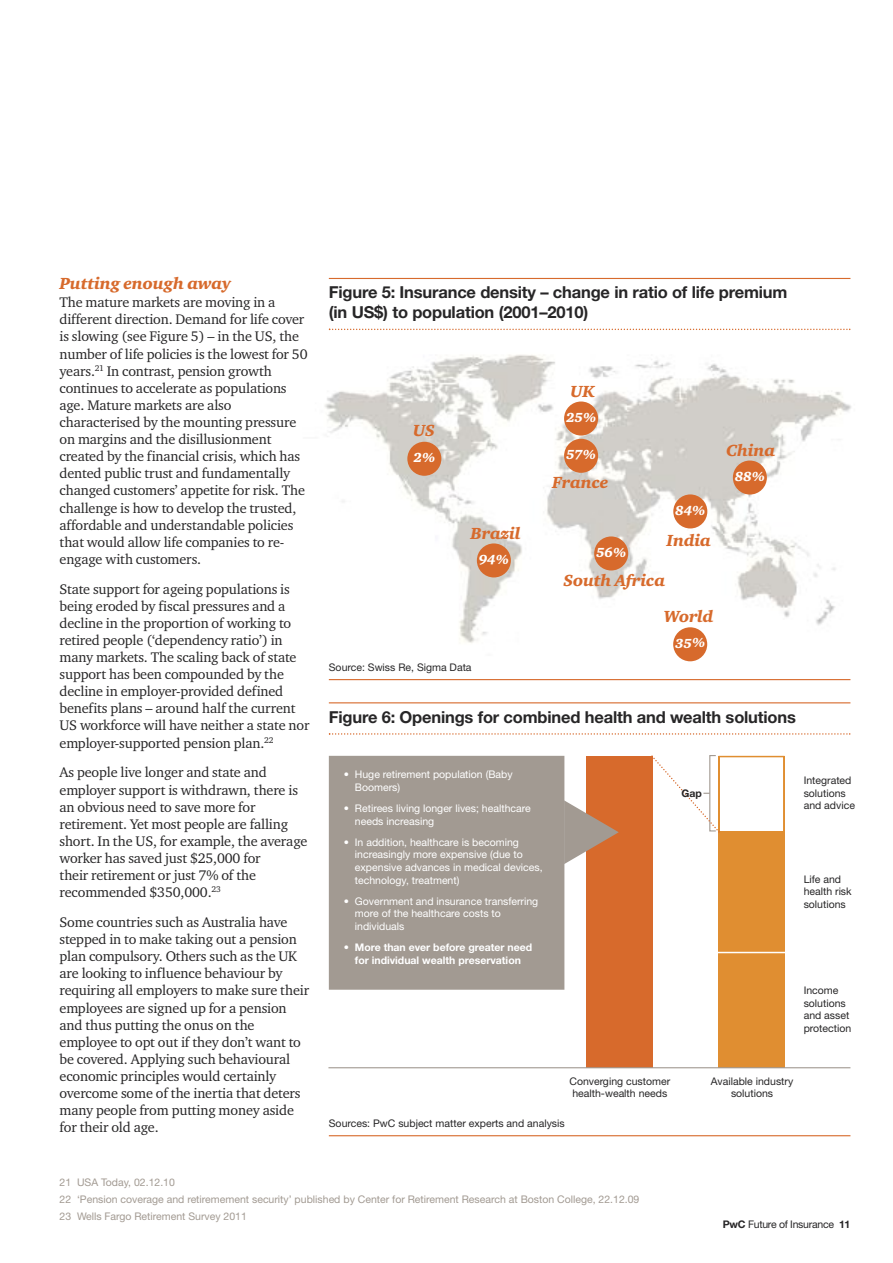
<style>
.page{position:relative;width:893px;height:1263px;background:#fff}
.page>*{position:absolute;margin:0;border:0;box-sizing:border-box;transform-origin:0 0}
.t1{font:700 16.5px/19.8px "Helvetica Neue";letter-spacing:-.01em;color:#272627}
.t2{font:16.5px "Charter ITC Blac Ital";letter-spacing:-.01em;color:#d76a2c}
.t3{font:14.25px/17.1px "Charter ITC";letter-spacing:-.01em;color:#272627}
.t4{font:13.5px "Charter ITC Blac Ital";letter-spacing:-.01em;color:#fff}
.t5{font:10.5px/12.6px "Helvetica Neue";color:#fff}
.t6{font:10.5px/12.6px "Helvetica Neue";color:#272627}
.t7{font:10.5px/16.8px "Helvetica Neue";color:#a29a92}
.t8{font:700 10.5px/12.6px "Helvetica Neue";color:#fff;text-align:center}
.t9{font:10.5px "Helvetica Neue";letter-spacing:-.025em;color:#272627}
.t10{font:700 10.5px "Helvetica Neue";color:#272627}
.s1{font-weight:400}
.s2{font-weight:700}
</style>
<div class="page">
<img style="left:324px;top:328px;width:527px;height:334px">
<hr style="left:329px;top:702px;width:521px;height:1px;background:#d76a2c">
<svg style="left:329px;top:733px;width:521px;height:2px"></svg>
<hr style="left:329px;top:1135px;width:521px;height:1px;background:#d76a2c">
<div style="left:329px;top:756px;width:235px;height:234px;background:#a29a92"></div>
<div style="left:586px;top:756px;width:66px;height:312px;background:#d76a2c"></div>
<div style="left:718px;top:756px;width:66px;height:312px;background:#e08e31"></div>
<div style="left:720px;top:757px;width:63px;height:74px;background:#fff"></div>
<hr style="left:328px;top:1067px;width:522px;height:1px;background:#a29a92">
<hr style="left:716px;top:952px;width:69px;height:1px;background:#fff">
<svg style="left:651px;top:755px;width:69px;height:78px"></svg>
<svg style="left:564px;top:800px;width:55px;height:64px"></svg>
<hr style="left:329px;top:679px;width:521px;height:1px;background:#d76a2c">
<hr style="left:329px;top:278px;width:521px;height:1px;background:#d76a2c">
<svg style="left:329px;top:329px;width:521px;height:1px"></svg>
<div style="left:407px;top:442px;width:34px;height:34px;background:#d76a2c;border-radius:50%"></div>
<div style="left:733px;top:460px;width:34px;height:34px;background:#d76a2c;border-radius:50%"></div>
<div style="left:673px;top:627px;width:34px;height:34px;background:#d76a2c;border-radius:50%"></div>
<div style="left:673px;top:494px;width:34px;height:34px;background:#d76a2c;border-radius:50%"></div>
<div style="left:477px;top:543px;width:34px;height:34px;background:#d76a2c;border-radius:50%"></div>
<div style="left:594px;top:536px;width:34px;height:34px;background:#d76a2c;border-radius:50%"></div>
<div style="left:564px;top:439px;width:34px;height:34px;background:#d76a2c;border-radius:50%"></div>
<div style="left:564px;top:401px;width:34px;height:34px;background:#d76a2c;border-radius:50%"></div>
<p class="t2" style="left:60px;top:274px;width:173px">Putting enough away</p>
<p class="t3" style="left:60px;top:294px;width:250px">The mature markets are moving in a different direction. Demand for life cover is slowing (see Figure 5) – in the US, the number of life policies is the lowest for 50 years.<sup>21</sup> In contrast, pension growth continues to accelerate as populations age. Mature markets are also characterised by the mounting pressure on margins and the disillusionment created by the financial crisis, which has dented public trust and fundamentally changed customers’ appetite for risk. The challenge is how to develop the trusted, affordable and understandable policies that would allow life companies to re&shy;engage with customers.</p>
<p class="t3" style="left:60px;top:580px;width:251px">State support for ageing populations is being eroded by fiscal pressures and a decline in the proportion of working to retired people (‘dependency ratio’) in many markets. The scaling back of state support has been compounded by the decline in employer-provided defined benefits plans – around half the current US workforce will have neither a state nor employer-supported pension plan.<sup>22</sup></p>
<p class="t3" style="left:60px;top:764px;width:249px">As people live longer and state and employer support is withdrawn, there is an obvious need to save more for retirement. Yet most people are falling short. In the US, for example, the average worker has saved just $25,000 for<br>their retirement or just 7% of the recommended $350,000.<sup>23</sup></p>
<p class="t3" style="left:60px;top:913px;width:251px">Some countries such as Australia have stepped in to make taking out a pension plan compulsory. Others such as the UK are looking to influence behaviour by requiring all employers to make sure their employees are signed up for a pension and thus putting the onus on the employee to opt out if they don’t want to be covered. Applying such behavioural economic principles would certainly overcome some of the inertia that deters many people from putting money aside for their old age.</p>
<p class="t1" style="left:329px;top:284px;width:460px">Figure 5: Insurance density – change in ratio of life premium (in US$) to population (2001–2010)</p>
<p class="t2" style="left:570px;top:381px;width:26px">UK</p>
<p class="t2" style="left:413px;top:421px;width:24px">US</p>
<p class="t4" style="left:413px;top:449px;width:23px">2%</p>
<p class="t2" style="left:471px;top:524px;width:51px">Brazil</p>
<p class="t4" style="left:479px;top:551px;width:32px">94%</p>
<p class="t6" style="left:329px;top:661px;width:144px">Source: Swiss Re, Sigma Data</p>
<p class="t4" style="left:566px;top:409px;width:32px">25%</p>
<p class="t4" style="left:566px;top:446px;width:31px">57%</p>
<p class="t2" style="left:552px;top:472px;width:58px">France</p>
<p class="t4" style="left:596px;top:544px;width:32px">56%</p>
<p class="t4" style="left:675px;top:502px;width:32px">84%</p>
<p class="t2" style="left:666px;top:531px;width:46px">India</p>
<p class="t2" style="left:563px;top:570px;width:103px">South Africa</p>
<p class="t2" style="left:664px;top:606px;width:51px">World</p>
<p class="t4" style="left:675px;top:635px;width:32px">35%</p>
<p class="t2" style="left:726px;top:441px;width:51px">China</p>
<p class="t4" style="left:735px;top:468px;width:32px">88%</p>
<p class="t1" style="left:329px;top:708px;width:469px">Figure 6: Openings for combined health and wealth solutions</p>
<p class="t5" style="left:355px;top:769px;width:159px;text-indent:-11px">• Huge retirement population (Baby<br>Boomers)</p>
<p class="t5" style="left:355px;top:803px;width:177px;text-indent:-11px">• Retirees living longer lives; healthcare needs increasing</p>
<p class="t5" style="left:355px;top:837px;width:189px;text-indent:-11px">• In addition, healthcare is becoming increasingly more expensive (due to expensive advances in medical devices, technology, treatment)</p>
<p class="t5" style="left:355px;top:896px;width:185px;text-indent:-11px">• Government and insurance transferring more of the healthcare costs to individuals</p>
<p class="t8" style="left:344px;top:942px;width:190px"><span class="s1">•</span> More than ever before greater need for individual wealth preservation</p>
<p class="t10" style="left:681px;top:789px;width:22px">Gap</p>
<p class="t6" style="left:804px;top:775px;width:53px">Integrated solutions and advice</p>
<p class="t6" style="left:804px;top:874px;width:49px">Life and health risk solutions</p>
<p class="t6" style="left:804px;top:985px;width:49px">Income solutions and asset protection</p>
<p class="t6" style="left:569px;top:1075px;width:102px">Converging customer health-wealth needs</p>
<p class="t6" style="left:711px;top:1075px;width:84px;text-align:center">Available industry solutions</p>
<p class="t6" style="left:329px;top:1118px;width:237px">Sources: PwC subject matter experts and analysis</p>
<p class="t7" style="left:60px;top:1175px;width:581px">21 USA Today, 02.12.10<br>22 ‘Pension coverage and retiremement security’ published by Center for Retirement Research at Boston College, 22.12.09<br>23 Wells Fargo Retirement Survey 2011</p>
<p class="t9" style="left:723px;top:1220px;width:129px"><span class="s2">PwC</span> Future of Insurance <span class="s2">11</span></p>
</div>
